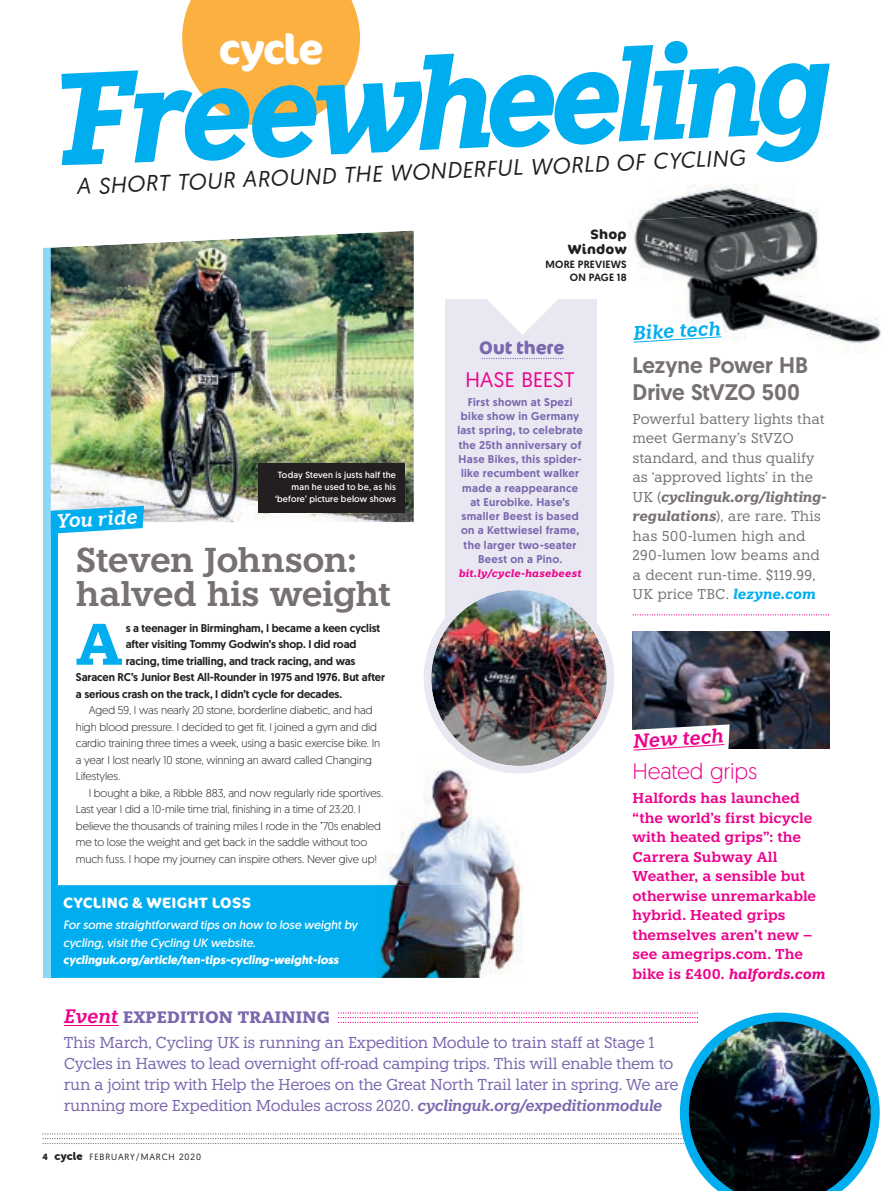
<style>
.page{position:relative;width:893px;height:1191px;background:#fff}
.page>*{position:absolute;margin:0;border:0;box-sizing:border-box;transform-origin:0 0}
.t1{font:700 58.35px "Knile";color:#00aeef}
.t2{font:700 41.55px "Cocon Pro";letter-spacing:-.025em;color:#fff}
.t3{font:600 34.5px/34.5px "Knile";letter-spacing:-.02em;color:#777271}
.t4{font:italic 22.5px "Geomanist";color:#231f20}
.t5{font:500 22.5px/27px "Geomanist";letter-spacing:-.005em;color:#777271}
.t6{font:300 22.5px "Geomanist";letter-spacing:-.01em;color:#ed028c}
.t7{font:21px "Geomanist";letter-spacing:.01em;color:#ed028c}
.t8{font:italic 600 19.5px "Knile";color:#00aeef}
.t9{font:italic 600 19.5px "Knile";color:#fff}
.t10{font:italic 600 19.5px "Knile";color:#ed028c}
.t11{font:700 18px "Cocon Pro";letter-spacing:-.005em;color:#7a67ae}
.t12{font:700 16.5px "Knile";letter-spacing:.01em;color:#7a67ae}
.t13{font:15.75px/21px "Knile";letter-spacing:-.03em;color:#7a67ae}
.t14{font:700 15px "Cocon Pro";letter-spacing:.025em;color:#fff}
.t15{font:14.25px/19.5px "Knile";letter-spacing:-.01em;color:#777271}
.t16{font:600 14.25px/19.5px "Knile";letter-spacing:-.005em;color:#ed028c}
.t17{font:700 13.5px/15px "Cocon Pro";letter-spacing:.015em;color:#231f20;text-align:right}
.t18{font:italic 12px/17.2px "Geomanist";letter-spacing:.005em;color:#fff}
.t19{font:italic 700 12px "Geomanist";letter-spacing:.005em;color:#fff}
.t20{font:300 11.25px/16.5px "Geomanist";letter-spacing:-.01em;color:#231f20}
.t21{font:500 11.25px "Geomanist";letter-spacing:-.005em;color:#231f20}
.t22{font:500 11.25px/14.2px "Geomanist";letter-spacing:.03em;color:#7a67ae;text-align:center}
.t23{font:italic 700 10.5px "Knile";letter-spacing:.015em;color:#ed028c}
.t24{font:500 10.5px/13.5px "Geomanist";letter-spacing:.02em;color:#231f20;text-align:right}
.t25{font:9px/12px "Geomanist";letter-spacing:.02em;color:#fff;text-align:right}
.t26{font:9px "Geomanist";letter-spacing:.1em;color:#231f20}
.s1{font-family:"Knile";font-weight:400}
.s2{font-weight:700;font-style:italic}
.s3{font-weight:700;font-style:italic;color:#00aeef}
.s4{font-weight:600;font-style:italic;font-size:19.5px;color:#ed028c}
.s5{font-weight:600;font-style:italic}
.s6{font-weight:700}
.s7{font-family:"Museo Sans Rounded 900";font-size:11.25px}
</style>
<div class="page">
<img style="left:632px;top:631px;width:198px;height:117px">
<div style="left:50px;top:513px;width:8px;height:464px;background:#00aeef"></div>
<div style="left:43px;top:224px;width:8px;height:753px;background:#8dd7f7"></div>
<div style="left:445px;top:299px;width:152px;height:337px;background:#e9e7f2"></div>
<div style="left:58px;top:885px;width:319px;height:92px;background:#00aeef"></div>
<img style="left:51px;top:251px;width:363px;height:271px">
<svg style="left:43px;top:165px;width:371px;height:86px"></svg>
<div style="left:182px;top:0;width:178px;height:41px;background:#fbb03f"></div>
<svg style="left:51px;top:506px;width:93px;height:28px"></svg>
<svg style="left:42px;top:1012px;width:838px;height:179px"></svg>
<svg style="left:487px;top:299px;width:71px;height:36px"></svg>
<img style="left:424px;top:590px;width:190px;height:183px">
<svg style="left:632px;top:614px;width:197px;height:1px"></svg>
<img style="left:388px;top:758px;width:136px;height:131px">
<img style="left:490px;top:889px;width:32px;height:85px">
<img style="left:377px;top:885px;width:113px;height:92px">
<img style="left:467px;top:758px;width:62px;height:15px">
<img style="left:632px;top:220px;width:199px;height:119px">
<img style="left:831px;top:312px;width:50px;height:32px">
<img style="left:638px;top:184px;width:180px;height:36px">
<svg style="left:61px;top:41px;width:769px;height:124px"></svg>
<hr style="left:64px;top:1024px;width:54px;height:1px;background:#ed028c">
<img style="left:259px;top:463px;width:146px;height:50px">
<div style="left:258px;top:462px;width:146px;height:50px;background:#231f20"></div>
<svg style="left:633px;top:336px;width:88px;height:7px"></svg>
<svg style="left:632px;top:724px;width:98px;height:27px"></svg>
<svg style="left:482px;top:358px;width:81px;height:1px"></svg>
<h2 class="t2" style="left:219px;top:20px;width:107px">cycle</h2>
<h3 class="t4" style="left:76px;top:175px;width:671px;rotate:-3deg">A SHORT TOUR AROUND THE WONDERFUL WORLD OF CYCLING</h3>
<p class="t17" style="left:568px;top:227px;width:60px">Shop<br>Window</p>
<p class="t24" style="left:545px;top:257px;width:83px">MORE PREVIEWS<br>ON PAGE 18</p>
<p class="t25" style="left:275px;top:468px;width:122px">Today Steven is justs half the man he used to be, as his ‘before’ picture below shows</p>
<h3 class="t9" style="left:56px;top:509px;width:83px;rotate:-3deg">You ride</h3>
<h3 class="t3" style="left:76px;top:542px;width:317px">Steven Johnson: halved his weight</h3>
<h1 class="t1" style="left:76px;top:607px;width:48px">A</h1>
<p class="t21" style="left:126px;top:620px;width:256px">s a teenager in Birmingham, I became a keen cyclist</p>
<p class="t21" style="left:126px;top:637px;width:232px">after visiting Tommy Godwin’s shop. I did road</p>
<p class="t21" style="left:126px;top:653px;width:231px">racing, time trialling, and track racing, and was</p>
<p class="t21" style="left:76px;top:670px;width:311px">Saracen RC’s Junior Best All-Rounder in 1975 and 1976. But after</p>
<p class="t21" style="left:76px;top:686px;width:268px">a serious crash on the track, I didn’t cycle for decades.</p>
<p class="t20" style="left:76px;top:701px;width:306px;text-indent:13px">Aged 59, I was nearly 20 stone, borderline diabetic, and had high blood pressure. I decided to get fit. I joined a gym and did cardio training three times a week, using a basic exercise bike. In a year I lost nearly 10 stone, winning an award called Changing Lifestyles.</p>
<p class="t20" style="left:76px;top:784px;width:309px;text-indent:13px">I bought a bike, a Ribble 883, and now regularly ride sportives.<br>Last year I did a 10-mile time trial, finishing in a time of 23:20. I believe the thousands of training miles I rode in the <span class="s1">’</span>70s enabled me to lose the weight and get back in the saddle without too much fuss. I hope my journey can inspire others. Never give up!</p>
<h3 class="t14" style="left:63px;top:892px;width:189px">CYCLING &amp; WEIGHT LOSS</h3>
<p class="t18" style="left:63px;top:916px;width:296px">For some straightforward tips on how to lose weight by cycling, visit the Cycling UK website.</p>
<p class="t19" style="left:63px;top:951px;width:277px">cyclinguk.org/article/ten-tips-cycling-weight-loss</p>
<h3 class="t11" style="left:479px;top:335px;width:87px">Out there</h3>
<h3 class="t7" style="left:465px;top:366px;width:111px">HASE BEEST</h3>
<p class="t22" style="left:457px;top:395px;width:127px">First shown at Spezi bike show in Germany last spring, to celebrate the 25th anniversary of<br>Hase Bikes, this spider&shy;like recumbent walker made a reappearance at Eurobike. Hase’s smaller Beest is based on a Kettwiesel frame, the larger two-seater<br>Beest on a Pino.</p>
<p class="t23" style="left:459px;top:567px;width:124px">bit.ly/cycle-hasebeest</p>
<h3 class="t8" style="left:632px;top:321px;width:90px;rotate:-3deg">Bike tech</h3>
<h3 class="t5" style="left:632px;top:351px;width:177px">Lezyne Power HB<br>Drive StVZO 500</h3>
<p class="t15" style="left:632px;top:408px;width:195px">Powerful battery lights that meet Germany’s StVZO standard, and thus qualify as ‘approved lights’ in the<br>UK (<span class="s2">cyclinguk.org/lighting&shy;regulations</span>), are rare. This has 500-lumen high and<br>290-lumen low beams and a decent run-time. $119.99,<br>UK price TBC. <span class="s3">lezyne.com</span></p>
<h3 class="t10" style="left:632px;top:729px;width:92px;rotate:-3deg">New tech</h3>
<h3 class="t6" style="left:632px;top:757px;width:126px">Heated grips</h3>
<p class="t16" style="left:632px;top:788px;width:194px">Halfords has launched “the world’s first bicycle with heated grips”: the<br>Carrera Subway All<br>Weather, a sensible but otherwise unremarkable hybrid. Heated grips themselves aren’t new – see amegrips.com. The bike is £400. <span class="s2">halfords.com</span></p>
<h3 class="t12" style="left:64px;top:1006px;width:268px"><span class="s4">Event</span> EXPEDITION TRAINING</h3>
<p class="t13" style="left:64px;top:1032px;width:617px">This March, Cycling UK is running an Expedition Module to train staff at Stage 1<br>Cycles in Hawes to lead overnight off-road camping trips. This will enable them to run a joint trip with Help the Heroes on the Great North Trail later in spring. We are running more Expedition Modules across 2020. <span class="s5">cyclinguk.org/expeditionmodule</span></p>
<p class="t26" style="left:43px;top:1150px;width:160px"><span class="s6">4</span> <span class="s7">cycle</span> FEBRUARY/MARCH 2020</p>
</div>
